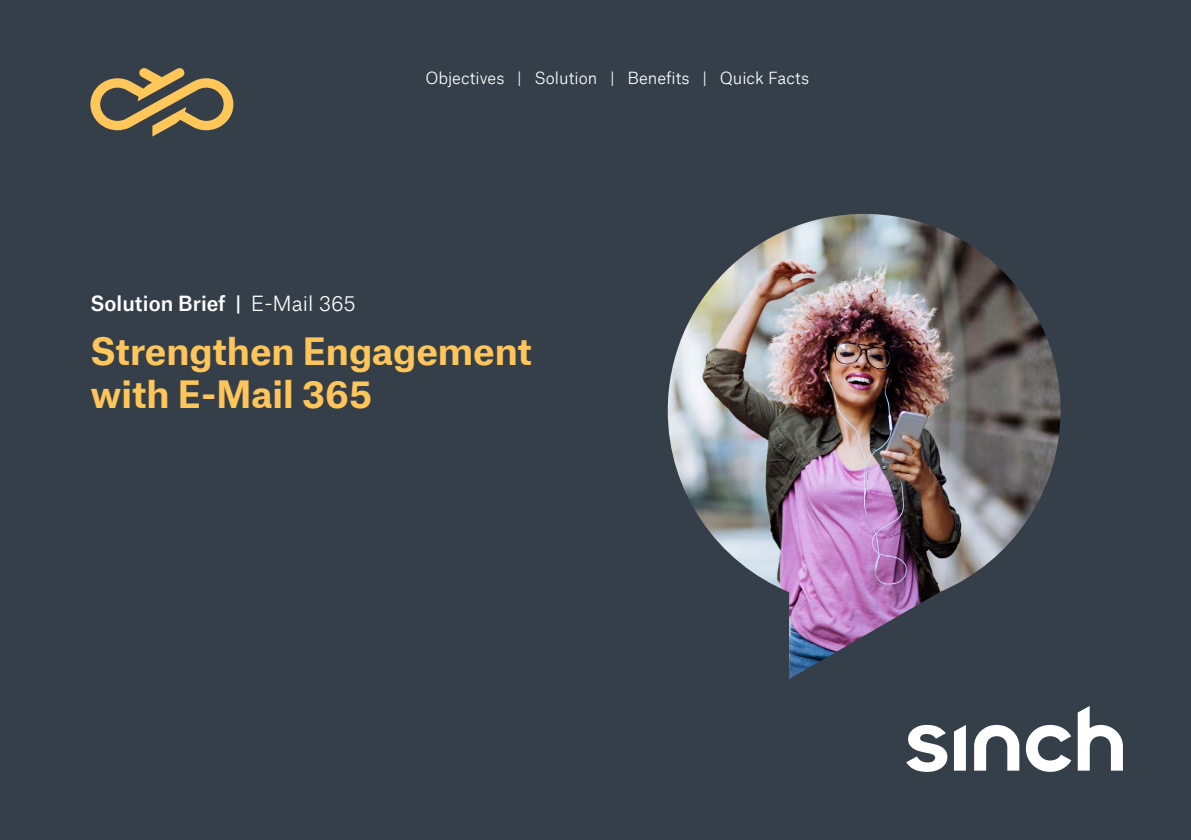
<style>
.page{position:relative;width:1191px;height:840px;background:#fff}
.page>*{position:absolute;margin:0;border:0;box-sizing:border-box;transform-origin:0 0}
.t1{font:700 36px/43.2px "Atlas Grotesk Web";color:#fec55a}
.t2{font:500 20px "Atlas Grotesk Web";color:#fff}
.t3{font:300 16px "Atlas Grotesk Web";color:#fff}
.s1{font-weight:300}
</style>
<div class="page">
<div style="left:0;top:0;width:1191px;height:839px;background:#343f49"></div>
<img style="left:668px;top:214px;width:392px;height:378px">
<svg style="left:906px;top:706px;width:217px;height:65px"></svg>
<svg style="left:90px;top:68px;width:143px;height:68px"></svg>
<p class="t3" style="left:425px;top:65px;width:385px">Objectives | Solution | Benefits | Quick Facts</p>
<p class="t2" style="left:90px;top:286px;width:267px">Solution Brief | <span class="s1">E-Mail 365</span></p>
<h1 class="t1" style="left:90px;top:326px;width:443px">Strengthen Engagement with E-Mail 365</h1>
</div>
